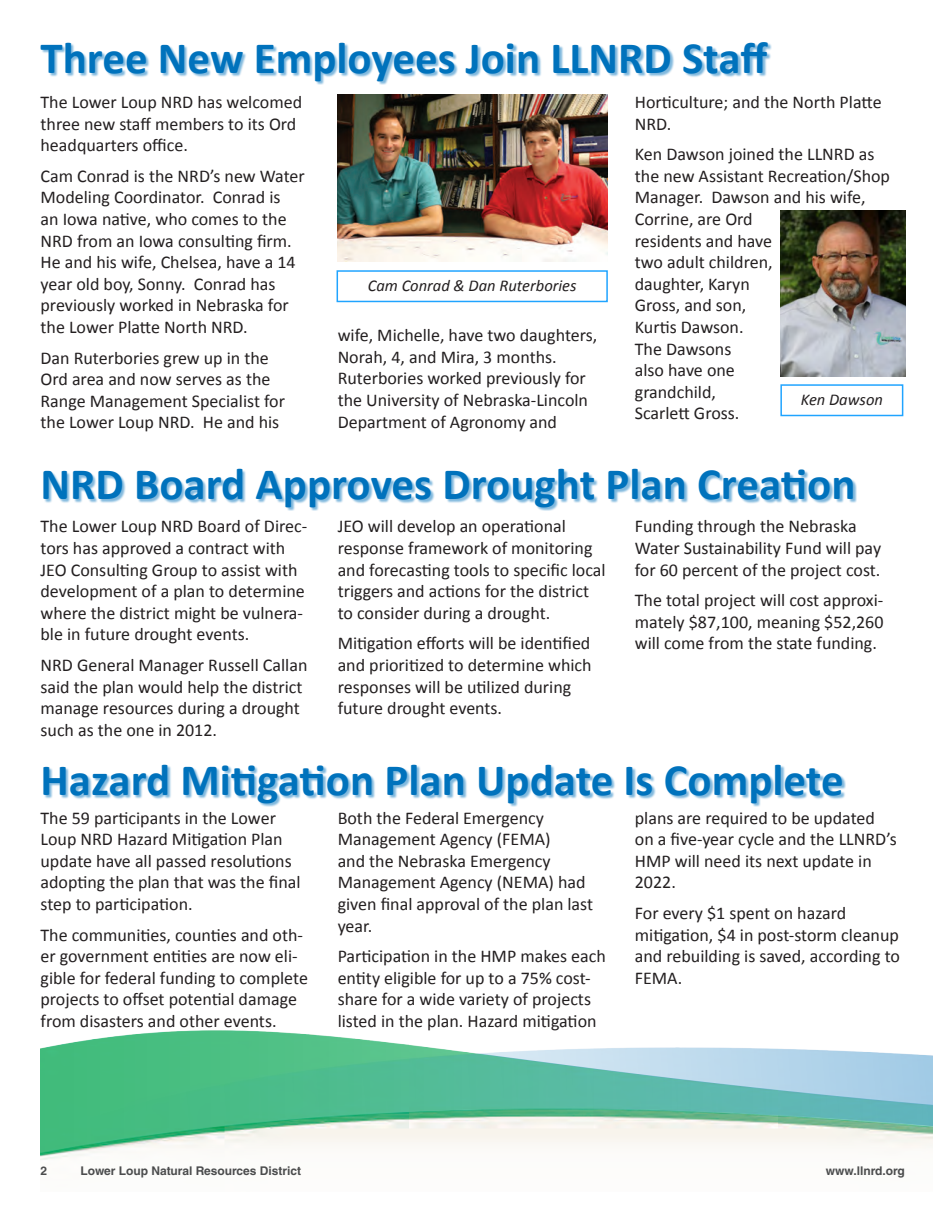
<style>
.page{position:relative;width:933px;height:1215px;background:#fff}
.page>*{position:absolute;margin:0;border:0;box-sizing:border-box;transform-origin:0 0}
.t1{font:700 45px "Calibri";color:#0072bc}
.t2{font:18px/21.6px "Calibri";color:#231f20}
.t3{font:italic 16.5px "Calibri";color:#231f20}
.t4{font:700 12px "Helvetica LT Std";color:#4b4c4d}
</style>
<div class="page">
<img style="left:40px;top:1030px;width:892px;height:130px">
<div style="left:44px;top:765px;width:802px;height:42px;background:#0072bc;opacity:.5"></div>
<img style="left:780px;top:211px;width:125px;height:166px">
<div style="left:41px;top:43px;width:730px;height:42px;background:#0072bc;opacity:.5"></div>
<div style="left:44px;top:470px;width:812px;height:41px;background:#0072bc;opacity:.5"></div>
<img style="left:338px;top:94px;width:270px;height:167px">
<div style="left:336px;top:270px;width:272px;height:32px;border:2px solid #20a4ff"></div>
<div style="left:780px;top:384px;width:123px;height:32px;border:2px solid #20a4ff"></div>
<p class="t1" style="left:40px;top:30px;width:728px">Three New Employees Join LLNRD Staff</p>
<p class="t2" style="left:40px;top:91px;width:263px">The Lower Loup NRD has welcomed three new staff members to its Ord headquarters office.</p>
<p class="t2" style="left:40px;top:165px;width:266px">Cam Conrad is the NRD’s new Water<br>Modeling Coordinator. Conrad is<br>an Iowa native, who comes to the<br>NRD from an Iowa consulting firm.<br>He and his wife, Chelsea, have a 14 year old boy, Sonny. Conrad has previously worked in Nebraska for the Lower Platte North NRD.</p>
<p class="t2" style="left:40px;top:347px;width:246px">Dan Ruterbories grew up in the<br>Ord area and now serves as the<br>Range Management Specialist for the Lower Loup NRD. He and his</p>
<p class="t3" style="left:368px;top:274px;width:210px">Cam Conrad &amp; Dan Ruterbories</p>
<p class="t2" style="left:338px;top:324px;width:261px">wife, Michelle, have two daughters,<br>Norah, 4, and Mira, 3 months.<br>Ruterbories worked previously for the University of Nebraska-Lincoln<br>Department of Agronomy and</p>
<p class="t2" style="left:634px;top:91px;width:248px">Horticulture; and the North Platte<br>NRD.</p>
<p class="t2" style="left:634px;top:144px;width:257px">Ken Dawson joined the LLNRD as the new Assistant Recreation/Shop<br>Manager. Dawson and his wife,<br>Corrine, are Ord<br>residents and have<br>two adult children,<br>daughter, Karyn<br>Gross, and son,<br>Kurtis Dawson.<br>The Dawsons<br>also have one<br>grandchild,</p>
<p class="t2" style="left:634px;top:403px;width:106px">Scarlett Gross.</p>
<p class="t3" style="left:800px;top:388px;width:84px">Ken Dawson</p>
<p class="t1" style="left:40px;top:456px;width:816px">NRD Board Approves Drought Plan Creation</p>
<p class="t2" style="left:40px;top:516px;width:268px">The Lower Loup NRD Board of Direc&shy;tors has approved a contract with JEO Consulting Group to assist with development of a plan to determine where the district might be vulnera&shy;ble in future drought events.</p>
<p class="t2" style="left:40px;top:654px;width:268px">NRD General Manager Russell Callan said the plan would help the district manage resources during a drought such as the one in 2012.</p>
<p class="t2" style="left:338px;top:516px;width:269px">JEO will develop an operational response framework of monitoring and forecasting tools to specific local triggers and actions for the district to consider during a drought.</p>
<p class="t2" style="left:338px;top:633px;width:255px">Mitigation efforts will be identified and prioritized to determine which responses will be utilized during future drought events.</p>
<p class="t2" style="left:634px;top:516px;width:248px">Funding through the Nebraska<br>Water Sustainability Fund will pay for 60 percent of the project cost.</p>
<p class="t2" style="left:634px;top:590px;width:250px;text-align:justify">The total project will cost approxi&shy;mately $87,100, meaning $52,260 will come from the state funding.</p>
<p class="t1" style="left:40px;top:752px;width:804px">Hazard Mitigation Plan Update Is Complete</p>
<p class="t2" style="left:338px;top:807px;width:257px">Both the Federal Emergency<br>Management Agency (FEMA)<br>and the Nebraska Emergency<br>Management Agency (NEMA) had given final approval of the plan last year.</p>
<p class="t2" style="left:338px;top:945px;width:270px">Participation in the HMP makes each entity eligible for up to a 75% cost&shy;share for a wide variety of projects listed in the plan. Hazard mitigation</p>
<p class="t2" style="left:40px;top:807px;width:261px">The 59 participants in the Lower<br>Loup NRD Hazard Mitigation Plan update have all passed resolutions adopting the plan that was the final step to participation.</p>
<p class="t2" style="left:40px;top:924px;width:269px">The communities, counties and oth&shy;er government entities are now eli&shy;gible for federal funding to complete projects to offset potential damage from disasters and other events.</p>
<p class="t2" style="left:634px;top:807px;width:263px">plans are required to be updated on a five-year cycle and the LLNRD’s<br>HMP will need its next update in<br>2022.</p>
<p class="t2" style="left:634px;top:902px;width:267px">For every $1 spent on hazard mitigation, $4 in post-storm cleanup and rebuilding is saved, according to<br>FEMA.</p>
<p class="t4" style="left:40px;top:1163px;width:8px">2</p>
<p class="t4" style="left:81px;top:1163px;width:222px">Lower Loup Natural Resources District</p>
<p class="t4" style="left:825px;top:1163px;width:81px">www.llnrd.org</p>
</div>
